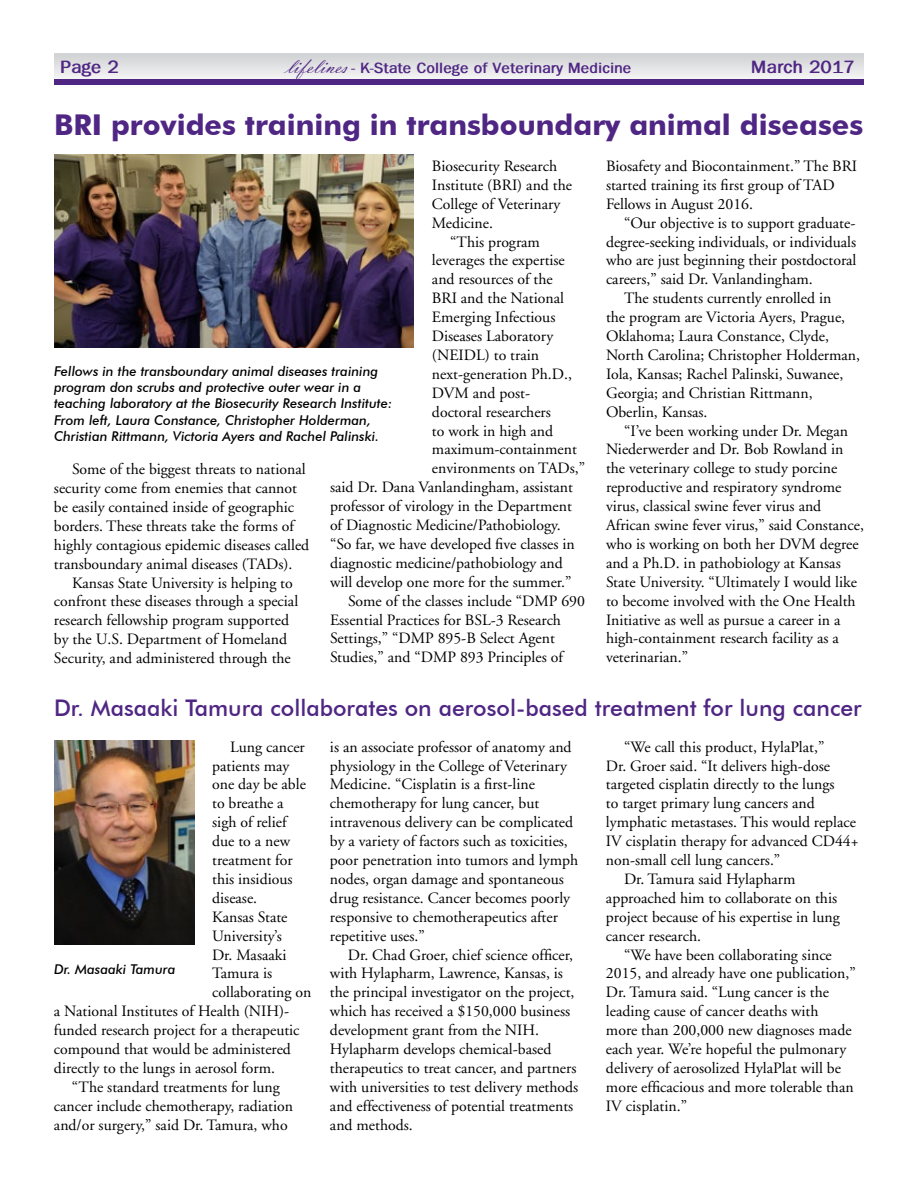
<style>
.page{position:relative;width:918px;height:1188px;background:#fff}
.page>*{position:absolute;margin:0;border:0;box-sizing:border-box;transform-origin:0 0}
.t1{font:700 28.65px "Futura BT";color:#4f2683}
.t2{font:500 22.95px "Futura BT";color:#4f2683}
.t3{font:700 18px "Franklin Gothic";color:#4f2683}
.t4{font:15.75px/18.9px "Adobe Garamond";color:#000}
.t5{font:700 15px "Franklin Gothic";color:#4f2683}
.t6{font:italic 500 13.5px/16.2px "Futura BT";color:#000}
.s1{font-family:"Vladimir Script";font-weight:400;font-size:22.5px}
</style>
<div class="page">
<svg style="left:54px;top:53px;width:810px;height:26px"></svg>
<div style="left:54px;top:79px;width:810px;height:6px;background:#4f2683"></div>
<img style="left:54px;top:155px;width:360px;height:192px">
<img style="left:54px;top:741px;width:140px;height:204px">
<p class="t3" style="left:60px;top:57px;width:60px">Page 2</p>
<p class="t5" style="left:287px;top:59px;width:346px"><span class="s1">lifelines</span> - K-State College of Veterinary Medicine</p>
<p class="t3" style="left:751px;top:57px;width:105px">March 2017</p>
<h1 class="t1" style="left:54px;top:107px;width:811px">BRI provides training in transboundary animal diseases</h1>
<p class="t4" style="left:432px;top:157px;width:127px">Biosecurity Research</p>
<p class="t4" style="left:432px;top:176px;width:142px">Institute (BRI) and the</p>
<p class="t4" style="left:432px;top:195px;width:130px">College of Veterinary</p>
<p class="t4" style="left:432px;top:214px;width:63px">Medicine.</p>
<p class="t4" style="left:450px;top:232px;width:92px">“This program</p>
<p class="t4" style="left:432px;top:251px;width:134px">leverages the expertise</p>
<p class="t4" style="left:432px;top:270px;width:122px">and resources of the</p>
<p class="t4" style="left:432px;top:289px;width:133px">BRI and the National</p>
<p class="t4" style="left:432px;top:308px;width:125px">Emerging Infectious</p>
<p class="t4" style="left:432px;top:327px;width:123px">Diseases Laboratory</p>
<p class="t4" style="left:432px;top:346px;width:109px">(NEIDL) to train</p>
<p class="t4" style="left:432px;top:365px;width:142px">next-generation Ph.D.,</p>
<p class="t4" style="left:432px;top:384px;width:100px">DVM and post-</p>
<p class="t4" style="left:432px;top:403px;width:120px">doctoral researchers</p>
<p class="t4" style="left:432px;top:421px;width:123px">to work in high and</p>
<p class="t4" style="left:432px;top:440px;width:146px">maximum-containment</p>
<p class="t4" style="left:432px;top:459px;width:155px">environments on TADs,”</p>
<p class="t4" style="left:330px;top:478px;width:245px">said Dr. Dana Vanlandingham, assistant</p>
<p class="t4" style="left:330px;top:497px;width:243px">professor of virology in the Department</p>
<p class="t4" style="left:330px;top:516px;width:232px">of Diagnostic Medicine/Pathobiology.</p>
<p class="t4" style="left:330px;top:535px;width:246px">“So far, we have developed five classes in</p>
<p class="t4" style="left:330px;top:554px;width:234px">diagnostic medicine/pathobiology and</p>
<p class="t4" style="left:330px;top:573px;width:243px">will develop one more for the summer.”</p>
<p class="t4" style="left:348px;top:592px;width:238px">Some of the classes include “DMP 690</p>
<p class="t4" style="left:330px;top:610px;width:233px">Essential Practices for BSL-3 Research</p>
<p class="t4" style="left:330px;top:629px;width:226px">Settings,” “DMP 895-B Select Agent</p>
<p class="t4" style="left:330px;top:648px;width:235px">Studies,” and “DMP 893 Principles of</p>
<p class="t6" style="left:54px;top:363px;width:340px">Fellows in the transboundary animal diseases training program don scrubs and protective outer wear in a teaching laboratory at the Biosecurity Research Institute:<br>From left, Laura Constance, Christopher Holderman, Christian Rittmann, Victoria Ayers and Rachel Palinski.</p>
<p class="t4" style="left:54px;top:460px;width:257px;text-indent:18px">Some of the biggest threats to national security come from enemies that cannot be easily contained inside of geographic borders. These threats take the forms of highly contagious epidemic diseases called transboundary animal diseases (TADs).</p>
<p class="t4" style="left:54px;top:573px;width:246px;text-indent:18px">Kansas State University is helping to confront these diseases through a special research fellowship program supported by the U.S. Department of Homeland Security, and administered through the</p>
<p class="t4" style="left:606px;top:157px;width:253px">Biosafety and Biocontainment.” The BRI started training its first group of TAD<br>Fellows in August 2016.</p>
<p class="t4" style="left:624px;top:214px;width:233px">“Our objective is to support graduate-</p>
<p class="t4" style="left:606px;top:232px;width:252px">degree-seeking individuals, or individuals</p>
<p class="t4" style="left:606px;top:251px;width:252px">who are just beginning their postdoctoral</p>
<p class="t4" style="left:606px;top:270px;width:208px">careers,” said Dr. Vanlandingham.</p>
<p class="t4" style="left:624px;top:289px;width:209px">The students currently enrolled in</p>
<p class="t4" style="left:606px;top:308px;width:241px">the program are Victoria Ayers, Prague,</p>
<p class="t4" style="left:606px;top:327px;width:224px">Oklahoma; Laura Constance, Clyde,</p>
<p class="t4" style="left:606px;top:346px;width:256px">North Carolina; Christopher Holderman,</p>
<p class="t4" style="left:606px;top:365px;width:239px">Iola, Kansas; Rachel Palinski, Suwanee,</p>
<p class="t4" style="left:606px;top:384px;width:208px">Georgia; and Christian Rittmann,</p>
<p class="t4" style="left:606px;top:403px;width:103px">Oberlin, Kansas.</p>
<p class="t4" style="left:624px;top:421px;width:225px">“I’ve been working under Dr. Megan</p>
<p class="t4" style="left:606px;top:440px;width:239px">Niederwerder and Dr. Bob Rowland in</p>
<p class="t4" style="left:606px;top:459px;width:233px">the veterinary college to study porcine</p>
<p class="t4" style="left:606px;top:478px;width:237px">reproductive and respiratory syndrome</p>
<p class="t4" style="left:606px;top:497px;width:217px">virus, classical swine fever virus and</p>
<p class="t4" style="left:606px;top:516px;width:259px">African swine fever virus,” said Constance,</p>
<p class="t4" style="left:606px;top:535px;width:254px">who is working on both her DVM degree</p>
<p class="t4" style="left:606px;top:554px;width:236px">and a Ph.D. in pathobiology at Kansas</p>
<p class="t4" style="left:606px;top:573px;width:252px">State University. “Ultimately I would like</p>
<p class="t4" style="left:606px;top:592px;width:251px">to become involved with the One Health</p>
<p class="t4" style="left:606px;top:610px;width:236px">Initiative as well as pursue a career in a</p>
<p class="t4" style="left:606px;top:629px;width:234px">high-containment research facility as a</p>
<p class="t4" style="left:606px;top:648px;width:84px">veterinarian.”</p>
<h2 class="t2" style="left:54px;top:694px;width:809px">Dr. Masaaki Tamura collaborates on aerosol-based treatment for lung cancer</h2>
<p class="t4" style="left:230px;top:738px;width:76px">Lung cancer</p>
<p class="t4" style="left:212px;top:756px;width:79px">patients may</p>
<p class="t4" style="left:212px;top:775px;width:95px">one day be able</p>
<p class="t4" style="left:212px;top:794px;width:73px">to breathe a</p>
<p class="t4" style="left:212px;top:813px;width:76px">sigh of relief</p>
<p class="t4" style="left:212px;top:832px;width:79px">due to a new</p>
<p class="t4" style="left:212px;top:851px;width:82px">treatment for</p>
<p class="t4" style="left:212px;top:870px;width:82px">this insidious</p>
<p class="t4" style="left:212px;top:889px;width:47px">disease.</p>
<p class="t4" style="left:212px;top:908px;width:77px">Kansas State</p>
<p class="t4" style="left:212px;top:927px;width:71px">University’s</p>
<p class="t4" style="left:212px;top:945px;width:76px">Dr. Masaaki</p>
<p class="t4" style="left:212px;top:964px;width:62px">Tamura is</p>
<p class="t4" style="left:212px;top:983px;width:101px">collaborating on</p>
<p class="t4" style="left:54px;top:1002px;width:237px">a National Institutes of Health (NIH)-</p>
<p class="t4" style="left:54px;top:1021px;width:247px">funded research project for a therapeutic</p>
<p class="t4" style="left:54px;top:1040px;width:238px">compound that would be administered</p>
<p class="t4" style="left:54px;top:1059px;width:223px">directly to the lungs in aerosol form.</p>
<p class="t4" style="left:72px;top:1078px;width:209px">“The standard treatments for lung</p>
<p class="t4" style="left:54px;top:1097px;width:241px">cancer include chemotherapy, radiation</p>
<p class="t4" style="left:54px;top:1116px;width:235px">and/or surgery,” said Dr. Tamura, who</p>
<p class="t6" style="left:54px;top:961px;width:123px">Dr. Masaaki Tamura</p>
<p class="t4" style="left:330px;top:738px;width:250px">is an associate professor of anatomy and physiology in the College of Veterinary Medicine. “Cisplatin is a first-line chemotherapy for lung cancer, but intravenous delivery can be complicated by a variety of factors such as toxicities, poor penetration into tumors and lymph nodes, organ damage and spontaneous drug resistance. Cancer becomes poorly responsive to chemotherapeutics after repetitive uses.”</p>
<p class="t4" style="left:330px;top:945px;width:250px;text-indent:18px">Dr. Chad Groer, chief science officer, with Hylapharm, Lawrence, Kansas, is the principal investigator on the project, which has received a $150,000 business development grant from the NIH.<br>Hylapharm develops chemical-based therapeutics to treat cancer, and partners with universities to test delivery methods and effectiveness of potential treatments and methods.</p>
<p class="t4" style="left:624px;top:738px;width:202px">“We call this product, HylaPlat,”</p>
<p class="t4" style="left:606px;top:756px;width:226px">Dr. Groer said. “It delivers high-dose</p>
<p class="t4" style="left:606px;top:775px;width:230px">targeted cisplatin directly to the lungs</p>
<p class="t4" style="left:606px;top:794px;width:210px">to target primary lung cancers and</p>
<p class="t4" style="left:606px;top:813px;width:252px">lymphatic metastases. This would replace</p>
<p class="t4" style="left:606px;top:832px;width:254px">IV cisplatin therapy for advanced CD44+</p>
<p class="t4" style="left:606px;top:851px;width:176px">non-small cell lung cancers.”</p>
<p class="t4" style="left:624px;top:870px;width:173px">Dr. Tamura said Hylapharm</p>
<p class="t4" style="left:606px;top:889px;width:233px">approached him to collaborate on this</p>
<p class="t4" style="left:606px;top:908px;width:235px">project because of his expertise in lung</p>
<p class="t4" style="left:606px;top:927px;width:97px">cancer research.</p>
<p class="t4" style="left:624px;top:945px;width:209px">“We have been collaborating since</p>
<p class="t4" style="left:606px;top:964px;width:251px">2015, and already have one publication,”</p>
<p class="t4" style="left:606px;top:983px;width:225px">Dr. Tamura said. “Lung cancer is the</p>
<p class="t4" style="left:606px;top:1002px;width:214px">leading cause of cancer deaths with</p>
<p class="t4" style="left:606px;top:1021px;width:247px">more than 200,000 new diagnoses made</p>
<p class="t4" style="left:606px;top:1040px;width:242px">each year. We’re hopeful the pulmonary</p>
<p class="t4" style="left:606px;top:1059px;width:237px">delivery of aerosolized HylaPlat will be</p>
<p class="t4" style="left:606px;top:1078px;width:249px">more efficacious and more tolerable than</p>
<p class="t4" style="left:606px;top:1097px;width:83px">IV cisplatin.”</p>
</div>
